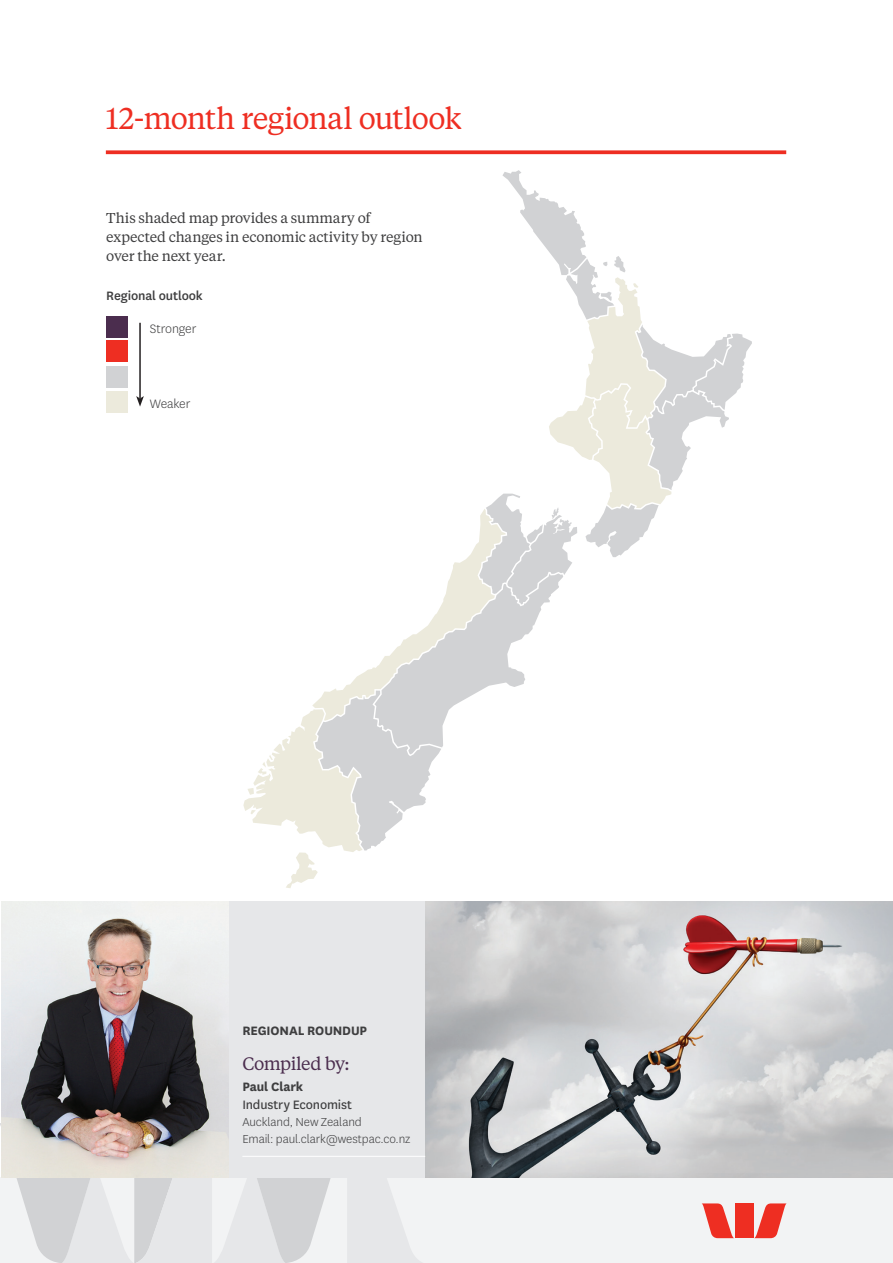
<style>
.page{position:relative;width:893px;height:1263px;background:#fff}
.page>*{position:absolute;margin:0;border:0;box-sizing:border-box;transform-origin:0 0}
.t1{font:30px "Tiempos Text";letter-spacing:-.03em;color:#ee2e22}
.t2{font:18px "Tiempos Text";letter-spacing:-.03em;color:#4b2d4e}
.t3{font:14.25px/18.8px "Tiempos Text";letter-spacing:-.01em;color:#3e3e3f}
.t4{font:700 14.25px "National LF";letter-spacing:-.01em;color:#3e3e3f}
.t5{font:14.25px "National LF";letter-spacing:-.01em;color:#3e3e3f}
.t6{font:500 14.25px "National LF";letter-spacing:-.01em;color:#3e3e3f}
.t7{font:300 14.25px "National LF";letter-spacing:-.01em;color:#3e3e3f}
.t8{font:300 13.5px/17.2px "National LF";letter-spacing:-.005em;color:#3e3e3f}
</style>
<div class="page">
<div style="left:0;top:1178px;width:893px;height:85px;background:#f2f3f4"></div>
<svg style="left:0;top:1123px;width:422px;height:140px"></svg>
<svg style="left:754px;top:1203px;width:33px;height:35px"></svg>
<svg style="left:702px;top:1203px;width:32px;height:35px"></svg>
<div style="left:735px;top:1203px;width:18px;height:35px;background:#ee2e22"></div>
<div style="left:1px;top:901px;width:424px;height:277px;background:#e6e7e9"></div>
<img style="left:425px;top:901px;width:468px;height:277px">
<img style="left:1px;top:901px;width:228px;height:277px">
<hr style="left:242px;top:1156px;width:183px;height:1px;background:#fff">
<svg style="left:243px;top:170px;width:509px;height:718px"></svg>
<div style="left:106px;top:317px;width:22px;height:21px;background:#4b2d4e"></div>
<div style="left:106px;top:340px;width:22px;height:21px;background:#ee2e22"></div>
<div style="left:106px;top:366px;width:22px;height:21px;background:#d1d2d4"></div>
<div style="left:106px;top:391px;width:22px;height:21px;background:#eceadc"></div>
<hr style="left:139px;top:323px;width:2px;height:75px;background:#231f20">
<svg style="left:136px;top:396px;width:8px;height:11px"></svg>
<svg style="left:106px;top:150px;width:680px;height:4px;background:#ef4338"></svg>
<h1 class="t1" style="left:106px;top:98px;width:357px">12-month regional outlook</h1>
<p class="t3" style="left:106px;top:208px;width:318px">This shaded map provides a summary of expected changes in economic activity by region over the next year.</p>
<p class="t6" style="left:106px;top:286px;width:98px">Regional outlook</p>
<p class="t7" style="left:150px;top:320px;width:48px">Stronger</p>
<p class="t7" style="left:150px;top:394px;width:42px">Weaker</p>
<p class="t4" style="left:242px;top:1020px;width:126px">REGIONAL ROUNDUP</p>
<p class="t2" style="left:242px;top:1051px;width:109px">Compiled by:</p>
<p class="t4" style="left:242px;top:1077px;width:62px">Paul Clark</p>
<p class="t5" style="left:242px;top:1095px;width:111px">Industry Economist</p>
<p class="t8" style="left:242px;top:1113px;width:170px">Auckland, New Zealand<br>Email: paul.clark@westpac.co.nz</p>
</div>
